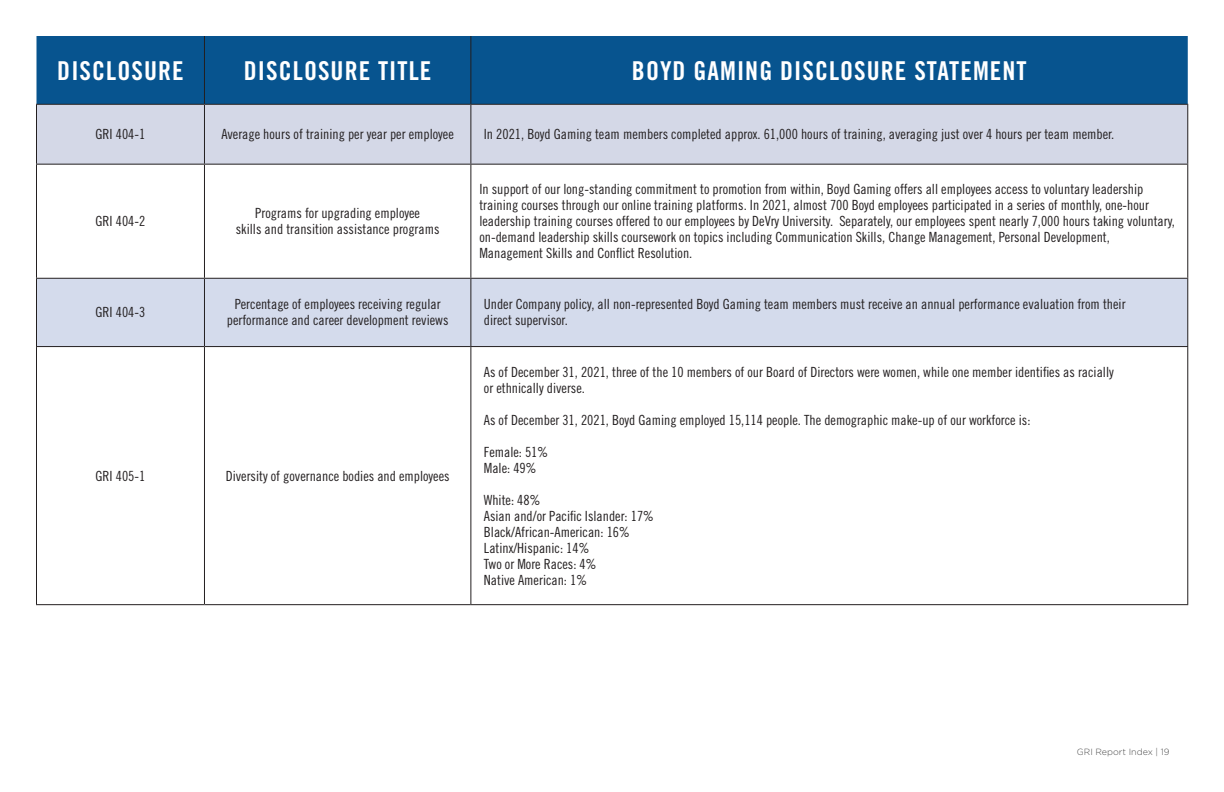
<style>
.page{position:relative;width:1224px;height:792px;background:#fff}
.page>*{position:absolute;margin:0;border:0;box-sizing:border-box;transform-origin:0 0}
.t1{font:26px "Trade Gothic LT Std Bd Cn 20";letter-spacing:.04em;color:#fff}
.t2{font:14px/16px "Trade Gothic LT Std Cn 18";color:#231f20}
.t3{font:300 9px "Gotham";color:#4c4c4c}
</style>
<div class="page">
<div style="left:36px;top:36px;width:1152px;height:68px;background:#07548f"></div>
<div style="left:37px;top:105px;width:1150px;height:59px;background:#d4d8e7"></div>
<div style="left:37px;top:279px;width:1150px;height:67px;background:#d4dbec"></div>
<hr style="left:204px;top:36px;width:1px;height:68px;background:#231f20">
<hr style="left:470px;top:36px;width:1px;height:68px;background:#231f20">
<hr style="left:36px;top:104px;width:168px;height:1px;background:#231f20">
<hr style="left:36px;top:105px;width:1px;height:59px;background:#231f20">
<hr style="left:204px;top:104px;width:267px;height:1px;background:#231f20">
<hr style="left:204px;top:105px;width:1px;height:59px;background:#231f20">
<hr style="left:471px;top:104px;width:717px;height:1px;background:#231f20">
<hr style="left:470px;top:105px;width:1px;height:59px;background:#231f20">
<hr style="left:1187px;top:105px;width:1px;height:59px;background:#231f20">
<hr style="left:36px;top:164px;width:168px;height:1px;background:#231f20">
<hr style="left:36px;top:165px;width:1px;height:113px;background:#231f20">
<hr style="left:204px;top:164px;width:267px;height:1px;background:#231f20">
<hr style="left:204px;top:165px;width:1px;height:113px;background:#231f20">
<hr style="left:471px;top:164px;width:717px;height:1px;background:#231f20">
<hr style="left:470px;top:165px;width:1px;height:113px;background:#231f20">
<hr style="left:1187px;top:165px;width:1px;height:113px;background:#231f20">
<hr style="left:36px;top:279px;width:1px;height:67px;background:#231f20">
<hr style="left:204px;top:279px;width:1px;height:67px;background:#231f20">
<hr style="left:470px;top:279px;width:1px;height:67px;background:#231f20">
<hr style="left:1187px;top:279px;width:1px;height:67px;background:#231f20">
<hr style="left:36px;top:347px;width:1px;height:257px;background:#231f20">
<hr style="left:204px;top:347px;width:1px;height:257px;background:#231f20">
<hr style="left:470px;top:347px;width:1px;height:257px;background:#231f20">
<hr style="left:1187px;top:347px;width:1px;height:257px;background:#231f20">
<hr style="left:36px;top:604px;width:168px;height:1px;background:#231f20">
<hr style="left:204px;top:604px;width:267px;height:1px;background:#231f20">
<hr style="left:471px;top:604px;width:717px;height:1px;background:#231f20">
<hr style="left:36px;top:278px;width:168px;height:1px;background:#231f20">
<hr style="left:36px;top:346px;width:168px;height:1px;background:#231f20">
<hr style="left:204px;top:278px;width:267px;height:1px;background:#231f20">
<hr style="left:204px;top:346px;width:267px;height:1px;background:#231f20">
<hr style="left:471px;top:278px;width:717px;height:1px;background:#231f20">
<hr style="left:471px;top:346px;width:717px;height:1px;background:#231f20">
<h1 class="t1" style="left:57px;top:54px;width:128px">DISCLOSURE</h1>
<h1 class="t1" style="left:244px;top:54px;width:189px">DISCLOSURE TITLE</h1>
<h1 class="t1" style="left:632px;top:54px;width:396px">BOYD GAMING DISCLOSURE STATEMENT</h1>
<p class="t2" style="left:96px;top:126px;width:51px">GRI 404-1</p>
<p class="t2" style="left:222px;top:126px;width:234px">Average hours of training per year per employee</p>
<p class="t2" style="left:484px;top:126px;width:632px">In 2021, Boyd Gaming team members completed approx. 61,000 hours of training, averaging just over 4 hours per team member.</p>
<p class="t2" style="left:96px;top:213px;width:51px">GRI 404-2</p>
<p class="t2" style="left:236px;top:205px;width:205px;text-align:center">Programs for upgrading employee<br>skills and transition assistance programs</p>
<p class="t2" style="left:479px;top:181px;width:697px">In support of our long-standing commitment to promotion from within, Boyd Gaming offers all employees access to voluntary leadership training courses through our online training platforms. In 2021, almost 700 Boyd employees participated in a series of monthly, one-hour leadership training courses offered to our employees by DeVry University. Separately, our employees spent nearly 7,000 hours taking voluntary, on-demand leadership skills coursework on topics including Communication Skills, Change Management, Personal Development, Management Skills and Conflict Resolution.</p>
<p class="t2" style="left:96px;top:304px;width:51px">GRI 404-3</p>
<p class="t2" style="left:227px;top:296px;width:223px;text-align:center">Percentage of employees receiving regular performance and career development reviews</p>
<p class="t2" style="left:484px;top:296px;width:643px">Under Company policy, all non-represented Boyd Gaming team members must receive an annual performance evaluation from their direct supervisor.</p>
<p class="t2" style="left:96px;top:468px;width:51px">GRI 405-1</p>
<p class="t2" style="left:226px;top:468px;width:225px">Diversity of governance bodies and employees</p>
<p class="t2" style="left:484px;top:364px;width:631px">As of December 31, 2021, three of the 10 members of our Board of Directors were women, while one member identifies as racially or ethnically diverse.</p>
<p class="t2" style="left:484px;top:412px;width:548px">As of December 31, 2021, Boyd Gaming employed 15,114 people. The demographic make-up of our workforce is:</p>
<p class="t2" style="left:484px;top:444px;width:66px">Female: 51%<br>Male: 49%</p>
<p class="t2" style="left:484px;top:492px;width:172px">White: 48%<br>Asian and/or Pacific Islander: 17%<br>Black/African-American: 16%<br>Latinx/Hispanic: 14%<br>Two or More Races: 4%<br>Native American: 1%</p>
<p class="t3" style="left:1077px;top:747px;width:94px">GRI Report Index | 19</p>
</div>
